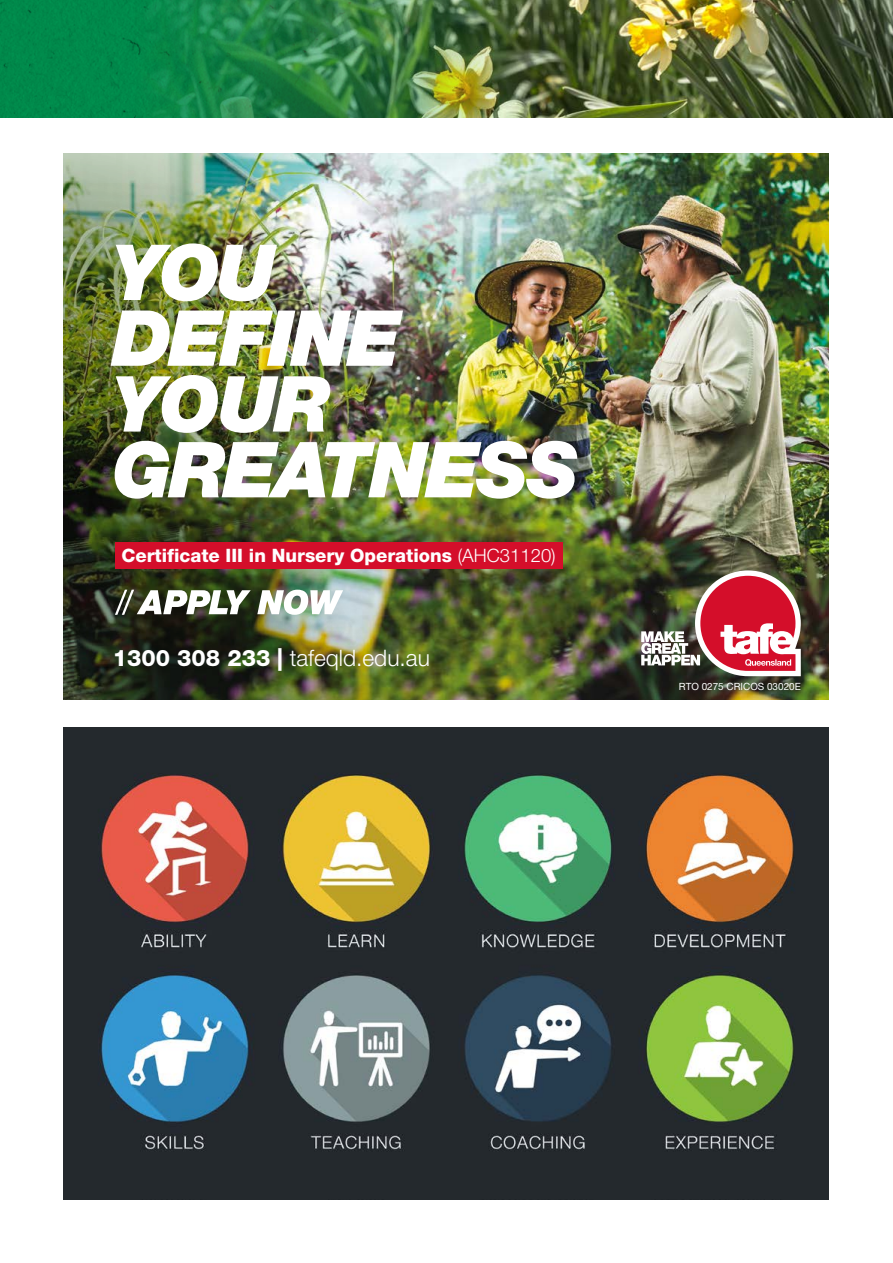
<style>
.page{position:relative;width:893px;height:1263px;background:#fff}
.page>*{position:absolute;margin:0;border:0;box-sizing:border-box;transform-origin:0 0}
.t1{font:300 22.65px "Helvetica Neue LT Pro";color:#fff}
.t2{font:800 18.45px "Helvetica Neue LT Pro";color:#fff}
.t3{font:9.9px "Helvetica Neue LT Pro";color:#fff}
.s1{font-weight:300}
.s2{font-weight:800}
</style>
<div class="page">
<img style="left:64px;top:727px;width:765px;height:472px">
<div style="left:0;top:0;width:135px;height:118px;background:#00894b"></div>
<img style="left:474px;top:153px;width:355px;height:546px">
<img style="left:318px;top:153px;width:156px;height:546px">
<img style="left:64px;top:499px;width:356px;height:200px">
<svg style="left:64px;top:505px;width:202px;height:57px;background:#2f3b19"></svg>
<img style="left:64px;top:153px;width:254px;height:352px">
<img style="left:116px;top:243px;width:161px;height:58px">
<img style="left:111px;top:311px;width:292px;height:55px">
<img style="left:116px;top:375px;width:214px;height:58px">
<img style="left:115px;top:441px;width:462px;height:58px">
<div style="left:115px;top:542px;width:447px;height:27px;background:#d40e2a"></div>
<svg style="left:115px;top:590px;width:136px;height:25px"></svg>
<svg style="left:257px;top:590px;width:86px;height:25px"></svg>
<svg style="left:641px;top:570px;width:160px;height:106px"></svg>
<img style="left:135px;top:0;width:758px;height:118px">
<p class="t2" style="left:121px;top:545px;width:436px">Certificate III in Nursery Operations <span class="s1">(AHC31120)</span></p>
<p class="t1" style="left:113px;top:644px;width:318px"><span class="s2">1300 308 233 |</span> tafeqld.edu.au</p>
<p class="t3" style="left:679px;top:681px;width:123px">RTO 0275 CRICOS 03020E</p>
</div>
